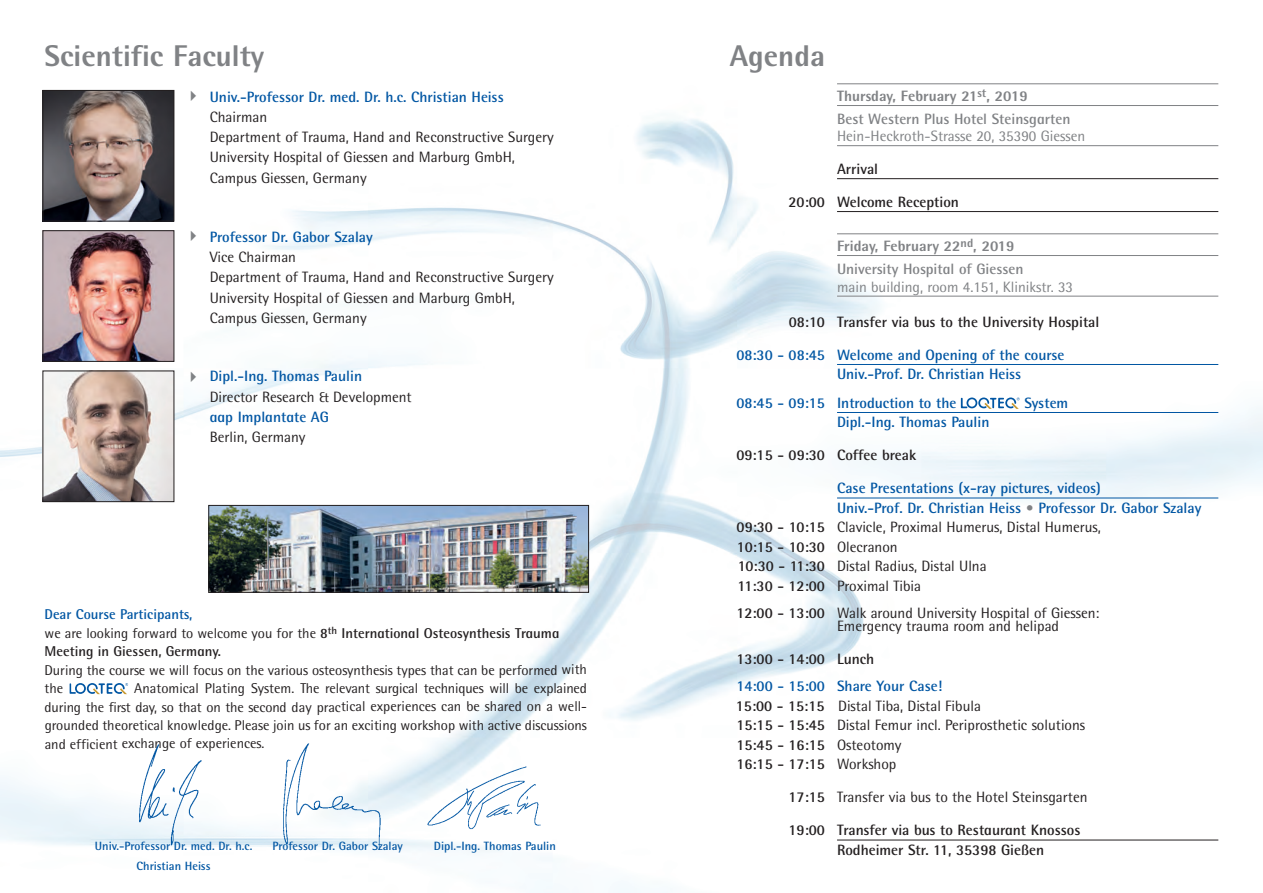
<style>
.page{position:relative;width:1263px;height:893px;background:#fff}
.page>*{position:absolute;margin:0;border:0;box-sizing:border-box;transform-origin:0 0}
.t1{font:800 30px "Rotis Semi Sans Std";color:#808285}
.t2{font:15px/20.2px "Rotis Semi Sans Std";color:#231f20}
.t3{font:700 15px/19.5px "Rotis Semi Sans Std";color:#0156a3}
.t4{font:700 15px/32.7px "Rotis Semi Sans Std";color:#231f20}
.t5{font:15px "Rotis Semi Sans Std";color:#808285}
.t6{font:700 15px "AAP Rotis Semi Sans Std";color:#808285}
.t7{font:800 15px "Rotis Semi Sans Std";color:#808285}
.t8{font:700 15px "AAP Rotis Semi Sans Std";color:#0156a3}
.t9{font:14.25px/18.5px "Rotis Semi Sans Std";color:#231f20}
.t10{font:700 14.25px "AAP Rotis Semi Sans Std";color:#231f20}
.t11{font:700 12px/20.2px "Rotis Semi Sans Std";color:#0156a3;text-align:center}
.s1{font-weight:700;color:#0156a3}
.s2{font-family:"AAP Rotis Semi Sans Std";font-weight:700}
.s3{color:#808285}
.s4{font-weight:700}
.s5{font-weight:400}
.s6{font-family:"AAP Rotis Semi Sans Std"}
</style>
<div class="page">
<img style="left:0;top:83px;width:1263px;height:810px">
<svg style="left:69px;top:683px;width:59px;height:11px"></svg>
<img style="left:210px;top:507px;width:377px;height:84px">
<div style="left:208px;top:505px;width:381px;height:88px;border:1px solid #231f20"></div>
<img style="left:45px;top:92px;width:127px;height:127px">
<div style="left:43px;top:90px;width:131px;height:131px;border:1px solid #231f20"></div>
<img style="left:45px;top:232px;width:127px;height:128px">
<div style="left:43px;top:230px;width:131px;height:132px;border:1px solid #231f20"></div>
<img style="left:45px;top:373px;width:127px;height:127px">
<div style="left:43px;top:371px;width:131px;height:131px;border:1px solid #231f20"></div>
<img style="left:421px;top:761px;width:132px;height:71px">
<img style="left:274px;top:741px;width:114px;height:112px">
<img style="left:132px;top:740px;width:76px;height:110px">
<hr style="left:837px;top:84px;width:381px;height:1px;background:#808285">
<hr style="left:837px;top:105px;width:381px;height:1px;background:#808285">
<hr style="left:837px;top:145px;width:381px;height:1px;background:#808285">
<hr style="left:837px;top:178px;width:381px;height:1px;background:#231f20">
<hr style="left:837px;top:211px;width:381px;height:1px;background:#231f20">
<hr style="left:837px;top:234px;width:381px;height:1px;background:#808285">
<hr style="left:837px;top:255px;width:381px;height:1px;background:#808285">
<hr style="left:837px;top:296px;width:381px;height:1px;background:#808285">
<hr style="left:837px;top:364px;width:381px;height:1px;background:#0156a3">
<hr style="left:837px;top:412px;width:381px;height:1px;background:#0156a3">
<hr style="left:837px;top:498px;width:381px;height:1px;background:#0156a3">
<hr style="left:837px;top:840px;width:381px;height:1px;background:#231f20">
<svg style="left:961px;top:397px;width:59px;height:12px"></svg>
<svg style="left:191px;top:91px;width:5px;height:10px"></svg>
<svg style="left:191px;top:231px;width:5px;height:10px"></svg>
<svg style="left:191px;top:371px;width:5px;height:11px"></svg>
<h1 class="t1" style="left:45px;top:45px;width:221px">Scientific Faculty</h1>
<p class="t3" style="left:210px;top:88px;width:295px">Univ.-Professor Dr. med. Dr. h.c. Christian Heiss</p>
<p class="t2" style="left:210px;top:108px;width:345px">Chairman<br>Department of Trauma, Hand and Reconstructive Surgery University Hospital of Giessen and Marburg GmbH, Campus Giessen, Germany</p>
<p class="t3" style="left:210px;top:228px;width:165px">Professor Dr. Gabor Szalay</p>
<p class="t2" style="left:210px;top:248px;width:345px">Vice Chairman<br>Department of Trauma, Hand and Reconstructive Surgery University Hospital of Giessen and Marburg GmbH, Campus Giessen, Germany</p>
<p class="t3" style="left:210px;top:368px;width:154px">Dipl.-Ing. Thomas Paulin</p>
<p class="t2" style="left:210px;top:388px;width:204px">Director Research &amp; Development</p>
<p class="t8" style="left:210px;top:411px;width:121px">aap Implantate AG</p>
<p class="t2" style="left:210px;top:428px;width:97px">Berlin, Germany</p>
<p class="t9" style="left:45px;top:607px;width:516px"><span class="s1">Dear Course Participants,<br></span>we are looking forward to welcome you for the <span class="s2">8</span><sup>th</sup> <span class="s2">International Osteosynthesis Trauma</span></p>
<p class="t10" style="left:45px;top:646px;width:178px">Meeting in Giessen, Germany.</p>
<p class="t9" style="left:45px;top:662px;width:544px">During the course we will focus on the various osteosynthesis types that can be performed with the</p>
<p class="t9" style="left:45px;top:680px;width:544px;text-align:justify;text-indent:90px">Anatomical Plating System. The relevant surgical techniques will be explained during the first day, so that on the second day practical experiences can be shared on a well&shy;grounded theoretical knowledge. Please join us for an exciting workshop with active discussions and efficient exchange of experiences.</p>
<p class="t11" style="left:95px;top:837px;width:159px">Univ.-Professor Dr. med. Dr. h.c.<br>Christian Heiss</p>
<p class="t11" style="left:272px;top:837px;width:132px">Professor Dr. Gabor Szalay</p>
<p class="t11" style="left:434px;top:837px;width:123px">Dipl.-Ing. Thomas Paulin</p>
<h1 class="t1" style="left:730px;top:45px;width:97px">Agenda</h1>
<p class="t7" style="left:837px;top:91px;width:192px">Thursday, February 21<sup>st</sup>, 2019</p>
<p class="t6" style="left:837px;top:113px;width:235px">Best Western Plus Hotel Steinsgarten</p>
<p class="t5" style="left:837px;top:131px;width:250px">Hein-Heckroth-Strasse 20, 35390 Giessen</p>
<p class="t4" style="left:788px;top:154px;width:172px;text-indent:48px">Arrival<br>20:00 Welcome Reception</p>
<p class="t7" style="left:837px;top:241px;width:179px">Friday, February 22<sup>nd</sup>, 2019</p>
<p class="t6" style="left:837px;top:263px;width:188px">University Hospital of Giessen</p>
<p class="t5" style="left:837px;top:281px;width:238px">main building, room 4.151, Klinikstr. 33</p>
<p class="t4" style="left:789px;top:307px;width:312px">08:10 Transfer via bus to the University Hospital</p>
<p class="t3" style="left:837px;top:346px;width:229px;text-indent:-101px">08:30 - 08:45 Welcome and Opening of the course<br>Univ.-Prof. Dr. Christian Heiss</p>
<p class="t3" style="left:736px;top:394px;width:221px">08:45 - 09:15 Introduction to the</p>
<p class="t3" style="left:1024px;top:394px;width:45px">System</p>
<p class="t3" style="left:837px;top:414px;width:154px">Dipl.-Ing. Thomas Paulin</p>
<p class="t4" style="left:736px;top:440px;width:181px">09:15 - 09:30 Coffee break</p>
<p class="t3" style="left:837px;top:480px;width:265px">Case Presentations (x-ray pictures, videos)</p>
<p class="t3" style="left:837px;top:499px;width:366px">Univ.-Prof. Dr. Christian Heiss <span class="s3">•</span> Professor Dr. Gabor Szalay</p>
<p class="t2" style="left:737px;top:518px;width:366px"><span class="s4">09:30 - 10:15</span> Clavicle, Proximal Humerus, Distal Humerus,</p>
<p class="t4" style="left:737px;top:532px;width:162px">10:15 - 10:30 <span class="s5">Olecranon</span></p>
<p class="t2" style="left:738px;top:557px;width:250px"><span class="s4">10:30 - 11:30</span> Distal Radius, Distal Ulna</p>
<p class="t2" style="left:737px;top:577px;width:185px"><span class="s4">11:30 - 12:00</span> Proximal Tibia</p>
<p class="t2" style="left:837px;top:607px;width:264px;line-height:13.5px;text-indent:-101px"><span class="s4">12:00 - 13:00</span> Walk around University Hospital of Giessen:<br>Emergency trauma room and helipad</p>
<p class="t4" style="left:736px;top:644px;width:139px">13:00 - 14:00 Lunch</p>
<p class="t2" style="left:736px;top:678px;width:351px;line-height:19.5px"><span class="s1">14:00 - 15:00 Share Your Case!<br></span><span class="s4">15:00 - 15:15</span> Distal Tiba, Distal Fibula<br><span class="s4">15:15 - 15:45</span> Distal Femur incl. Periprosthetic solutions <span class="s4">15:45 - 16:15</span> Osteotomy<br><span class="s4">16:15 - 17:15</span> Workshop</p>
<p class="t2" style="left:788px;top:788px;width:300px"><span class="s4">17:15</span> Transfer via bus to the Hotel Steinsgarten</p>
<p class="t4" style="left:837px;top:822px;width:245px;line-height:19.5px;text-indent:-48px">19:00 Transfer via bus to <span class="s6">Restaurant Knossos<br></span>Rodheimer Str. 11, 35398 Gießen</p>
</div>
